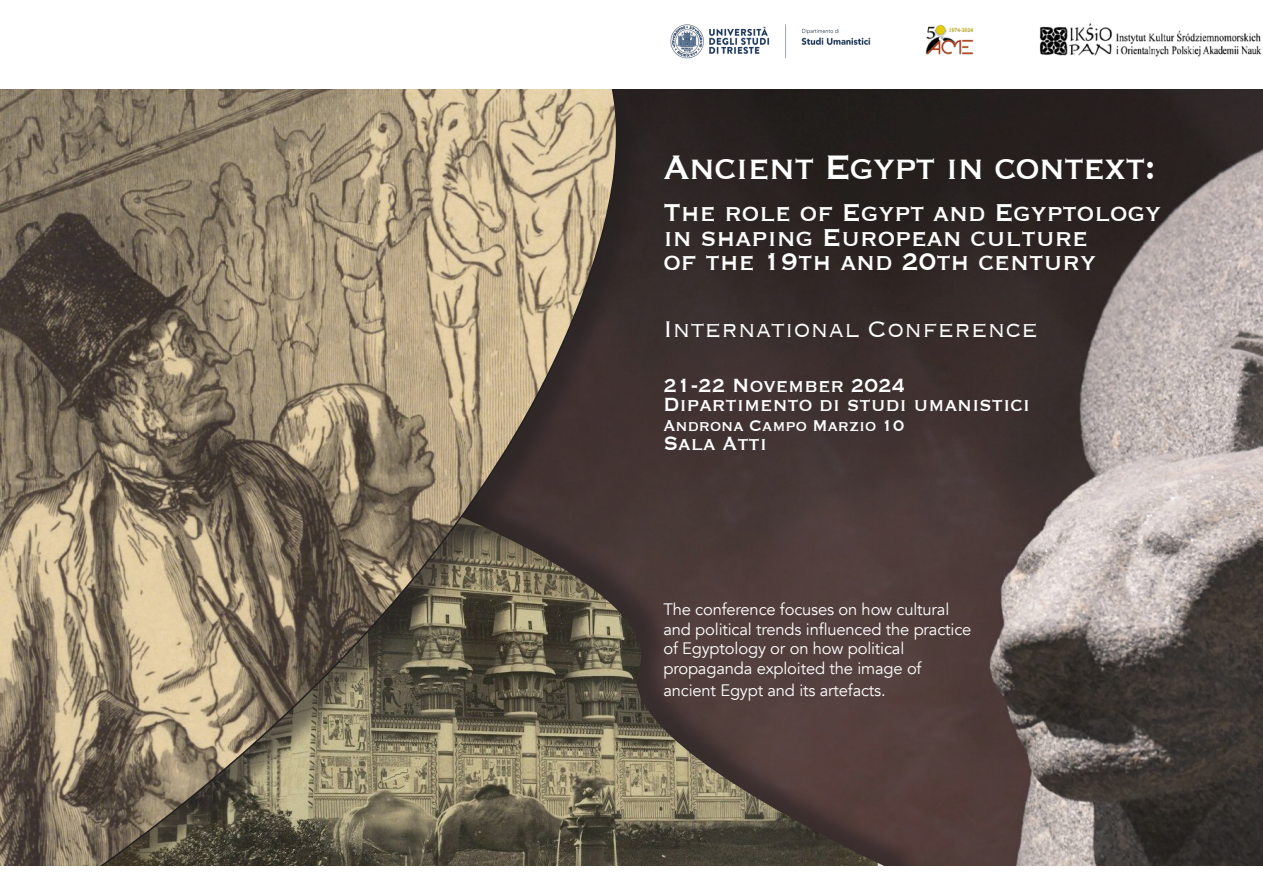
<style>
.page{position:relative;width:1263px;height:893px;background:#fff}
.page>*{position:absolute;margin:0;border:0;box-sizing:border-box;transform-origin:0 0}
.t1{font:44.1px "Copperplate";letter-spacing:-.025em;color:#fff;scale:.9 1}
.t2{font:31.8px/24.9px "Copperplate";color:#fff;scale:.9 1}
.t3{font:300 29.4px "Copperplate";color:#fff;scale:.93 1}
.t4{font:24.9px/19.4px "Copperplate";color:#fff;scale:.9 1}
.t5{font:20.25px "Copperplate";color:#fff;scale:.9 1}
.t6{font:16.5px/19.8px "Avenir";letter-spacing:-.01em;color:#fff}
</style>
<div class="page">
<img style="left:677px;top:89px;width:586px;height:777px">
<div style="left:94px;top:463px;width:829px;height:430px;background:#4f3d3b"></div>
<img style="left:677px;top:487px;width:214px;height:379px">
<svg style="left:0;top:89px;width:677px;height:777px;background:#817460"></svg>
<img style="left:925px;top:24px;width:49px;height:31px">
<img style="left:670px;top:24px;width:201px;height:35px">
<img style="left:1039px;top:23px;width:223px;height:34px">
<div style="left:0;top:866px;width:1263px;height:27px;background:#fff"></div>
<h1 class="t1" style="left:663px;top:139px;width:549px">Ancient Egypt in context:</h1>
<h2 class="t2" style="left:663px;top:198px;width:554px">The role of Egypt and Egyptology in shaping European culture<br>of the 19th and 20th century</h2>
<h3 class="t3" style="left:663px;top:310px;width:404px">International Conference</h3>
<h3 class="t4" style="left:663px;top:374px;width:409px">21-22 November 2024<br>Dipartimento di studi umanistici</h3>
<p class="t5" style="left:663px;top:412px;width:269px">Androna Campo Marzio 10</p>
<h3 class="t4" style="left:663px;top:432px;width:117px">Sala Atti</h3>
<p class="t6" style="left:663px;top:599px;width:309px">The conference focuses on how cultural and political trends influenced the practice of Egyptology or on how political propaganda exploited the image of</p>
<p class="t6" style="left:663px;top:681px;width:224px">ancient Egypt and its artefacts.</p>
</div>
